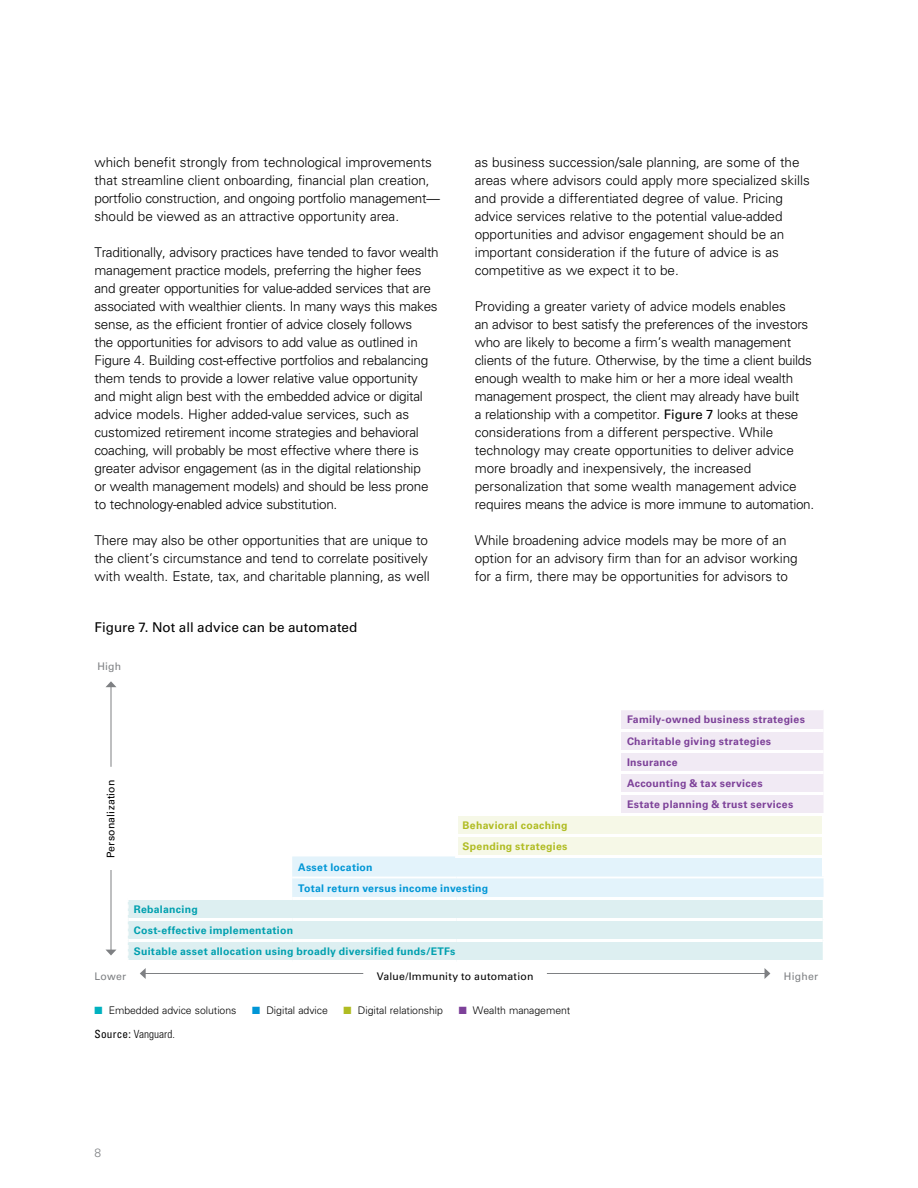
<style>
.page{position:relative;width:918px;height:1188px;background:#fff}
.page>*{position:absolute;margin:0;border:0;box-sizing:border-box;transform-origin:0 0}
.t1{font:300 13.5px/18px "Univers LT Std";letter-spacing:-.02em;color:#000}
.t2{font:13.5px "Univers LT Std";color:#000}
.t3{font:300 12px "Univers LT Std";color:#7e8083}
.t4{font:300 condensed 11.25px "Univers LT Std";color:#000}
.t5{font:700 10.5px/21.1px "Univers LT Std";letter-spacing:.025em;color:#7d4199}
.t6{font:700 10.5px/21px "Univers LT Std";letter-spacing:.025em;color:#00a0af}
.t7{font:300 10.5px "Univers LT Std";letter-spacing:-.005em;color:#000}
.t8{font:700 10.5px/21px "Univers LT Std";letter-spacing:.025em;color:#0096d6}
.t9{font:10.5px "Univers LT Std";letter-spacing:.02em;color:#000}
.t10{font:700 10.5px/21px "Univers LT Std";letter-spacing:.025em;color:#b0bc22}
.t11{font:10.5px "Univers LT Std";letter-spacing:.02em;color:#7e8083}
.s1{font-weight:400;font-size:13.2px}
.s2{color:#00b1bf}
.s3{color:#0096d6}
.s4{color:#b0bc22}
.s5{color:#7d4199}
.s6{font-weight:400}
</style>
<div class="page">
<div style="left:129px;top:900px;width:163px;height:60px;background:#ddeff1"></div>
<svg style="left:128px;top:900px;width:1px;height:60px"></svg>
<svg style="left:292px;top:710px;width:532px;height:250px"></svg>
<hr style="left:455px;top:834px;width:166px;height:3px;background:#fff">
<hr style="left:621px;top:834px;width:204px;height:3px;background:#fff">
<hr style="left:292px;top:897px;width:165px;height:3px;background:#fff">
<hr style="left:457px;top:897px;width:164px;height:3px;background:#fff">
<hr style="left:621px;top:897px;width:203px;height:3px;background:#fff">
<hr style="left:129px;top:918px;width:163px;height:3px;background:#fff">
<hr style="left:292px;top:918px;width:165px;height:3px;background:#fff">
<hr style="left:457px;top:918px;width:164px;height:3px;background:#fff">
<hr style="left:621px;top:918px;width:202px;height:3px;background:#fff">
<hr style="left:129px;top:939px;width:163px;height:3px;background:#fff">
<hr style="left:292px;top:939px;width:165px;height:3px;background:#fff">
<hr style="left:457px;top:939px;width:164px;height:3px;background:#fff">
<hr style="left:621px;top:939px;width:202px;height:3px;background:#fff">
<hr style="left:621px;top:729px;width:203px;height:3px;background:#fff">
<hr style="left:621px;top:750px;width:203px;height:3px;background:#fff">
<hr style="left:621px;top:771px;width:203px;height:3px;background:#fff">
<hr style="left:621px;top:792px;width:203px;height:3px;background:#fff">
<hr style="left:621px;top:813px;width:204px;height:3px;background:#fff">
<hr style="left:455px;top:855px;width:166px;height:3px;background:#fff">
<hr style="left:621px;top:855px;width:204px;height:3px;background:#fff">
<hr style="left:822px;top:858px;width:3px;height:19px;background:#fff">
<hr style="left:292px;top:877px;width:165px;height:1px;background:#fff">
<hr style="left:457px;top:877px;width:164px;height:1px;background:#fff">
<hr style="left:621px;top:877px;width:204px;height:1px;background:#fff">
<hr style="left:145px;top:973px;width:218px;height:1px;background:#7e8083">
<svg style="left:140px;top:968px;width:6px;height:11px"></svg>
<hr style="left:547px;top:973px;width:218px;height:1px;background:#7e8083">
<svg style="left:765px;top:968px;width:5px;height:11px"></svg>
<hr style="left:111px;top:686px;width:1px;height:81px;background:#7e8083">
<svg style="left:106px;top:681px;width:10px;height:6px"></svg>
<hr style="left:111px;top:870px;width:1px;height:80px;background:#7e8083">
<svg style="left:106px;top:950px;width:10px;height:6px"></svg>
<p class="t1" style="left:94px;top:154px;width:347px">which benefit strongly from technological improvements that streamline client onboarding, financial plan creation, portfolio construction, and ongoing portfolio management— should be viewed as an attractive opportunity area.</p>
<p class="t1" style="left:94px;top:243px;width:346px">Traditionally, advisory practices have tended to favor wealth management practice models, preferring the higher fees and greater opportunities for value-added services that are associated with wealthier clients. In many ways this makes sense, as the efficient frontier of advice closely follows<br>the opportunities for advisors to add value as outlined in Figure 4. Building cost-effective portfolios and rebalancing them tends to provide a lower relative value opportunity and might align best with the embedded advice or digital advice models. Higher added-value services, such as customized retirement income strategies and behavioral coaching, will probably be most effective where there is greater advisor engagement (as in the digital relationship<br>or wealth management models) and should be less prone to technology-enabled advice substitution.</p>
<p class="t1" style="left:94px;top:531px;width:337px">There may also be other opportunities that are unique to the client’s circumstance and tend to correlate positively with wealth. Estate, tax, and charitable planning, as well</p>
<p class="t2" style="left:94px;top:619px;width:264px">Figure 7. Not all advice can be automated</p>
<p class="t11" style="left:97px;top:660px;width:25px">High</p>
<p class="t1" style="left:475px;top:153px;width:337px">as business succession/sale planning, are some of the areas where advisors could apply more specialized skills and provide a differentiated degree of value. Pricing advice services relative to the potential value-added opportunities and advisor engagement should be an important consideration if the future of advice is as competitive as we expect it to be.</p>
<p class="t1" style="left:475px;top:297px;width:341px">Providing a greater variety of advice models enables<br>an advisor to best satisfy the preferences of the investors who are likely to become a firm’s wealth management clients of the future. Otherwise, by the time a client builds enough wealth to make him or her a more ideal wealth management prospect, the client may already have built<br>a relationship with a competitor. <span class="s1">Figure 7</span> looks at these considerations from a different perspective. While technology may create opportunities to deliver advice more broadly and inexpensively, the increased personalization that some wealth management advice requires means the advice is more immune to automation.</p>
<p class="t1" style="left:475px;top:531px;width:325px">While broadening advice models may be more of an option for an advisory firm than for an advisor working for a firm, there may be opportunities for advisors to</p>
<p class="t9" style="left:105px;top:858px;width:80px;rotate:-90deg">Personalization</p>
<p class="t10" style="left:463px;top:815px;width:107px">Behavioral coaching<br>Spending strategies</p>
<p class="t8" style="left:298px;top:857px;width:192px">Asset location<br>Total return versus income investing</p>
<p class="t6" style="left:134px;top:899px;width:323px">Rebalancing<br>Cost-effective implementation<br>Suitable asset allocation using broadly diversified funds/ETFs</p>
<p class="t5" style="left:627px;top:709px;width:179px">Family-owned business strategies<br>Charitable giving strategies<br>Insurance<br>Accounting &amp; tax services<br>Estate planning &amp; trust services</p>
<p class="t11" style="left:95px;top:971px;width:33px">Lower</p>
<p class="t9" style="left:377px;top:971px;width:158px">Value/Immunity to automation</p>
<p class="t11" style="left:784px;top:971px;width:36px">Higher</p>
<p class="t7" style="left:94px;top:1004px;width:143px"><span class="s2">■</span> Embedded advice solutions</p>
<p class="t7" style="left:252px;top:1004px;width:77px"><span class="s3">■</span> Digital advice</p>
<p class="t7" style="left:344px;top:1004px;width:101px"><span class="s4">■</span> Digital relationship</p>
<p class="t7" style="left:459px;top:1004px;width:113px"><span class="s5">■</span> Wealth management</p>
<p class="t4" style="left:94px;top:1028px;width:82px"><span class="s6">Source:</span> Vanguard.</p>
<p class="t3" style="left:94px;top:1145px;width:8px">8</p>
</div>
